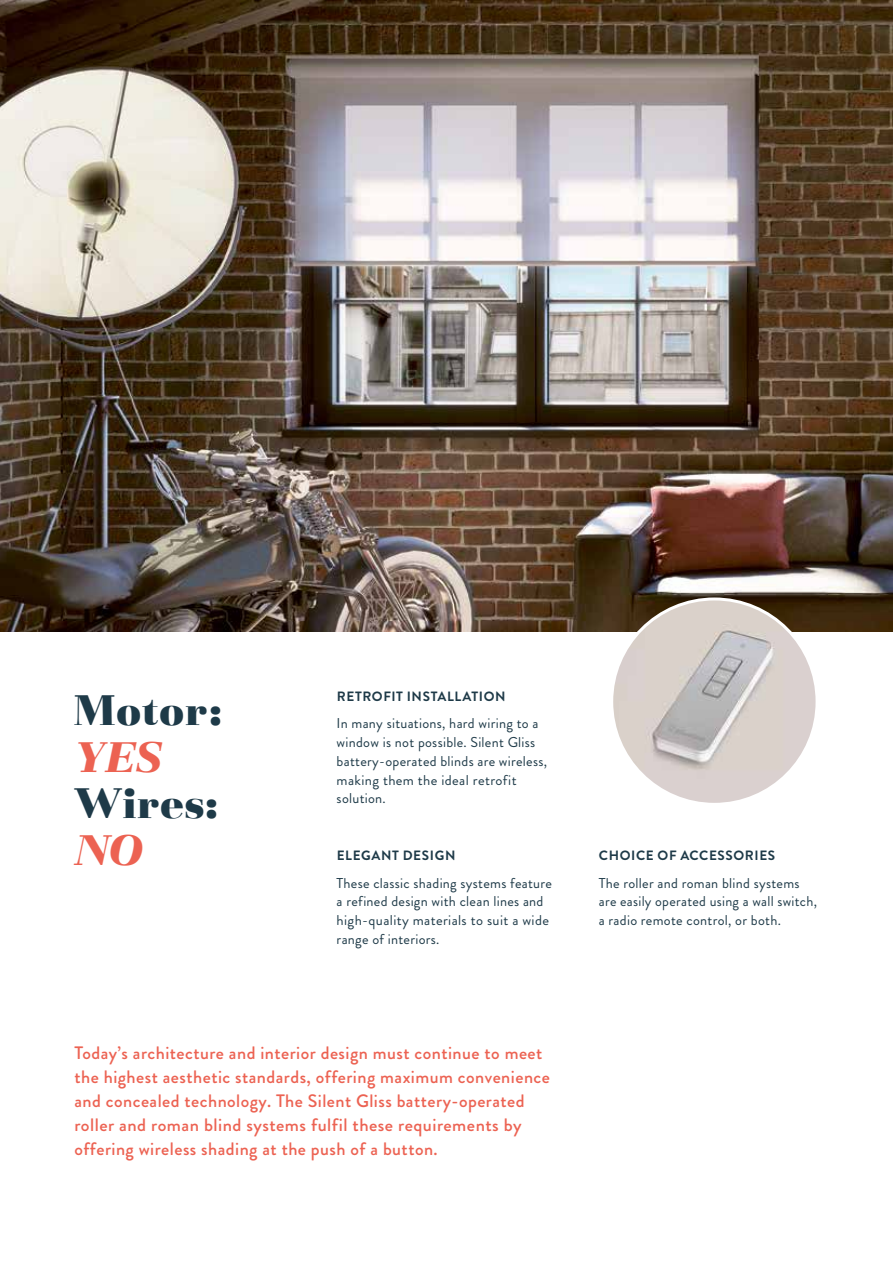
<style>
.page{position:relative;width:893px;height:1263px;background:#fff}
.page>*{position:absolute;margin:0;border:0;box-sizing:border-box;transform-origin:0 0}
.t1{font:900 44.25px "Basilia";letter-spacing:.02em;color:#1e3a48}
.t2{font:italic 900 44.25px "Basilia";color:#ec6252}
.t3{font:500 18px/24px "Brandon Grotesque";letter-spacing:.025em;color:#ec6252}
.t4{font:14.25px/18.8px "Brandon Grotesque";letter-spacing:.02em;color:#1e3a48}
.t5{font:700 13.5px "Brandon Grotesque";letter-spacing:.045em;color:#1e3a48}
</style>
<div class="page">
<img style="left:0;top:0;width:893px;height:631px">
<img style="left:612px;top:599px;width:205px;height:205px;border-radius:103px">
<h1 class="t1" style="left:74px;top:683px;width:149px">Motor:</h1>
<h1 class="t2" style="left:74px;top:731px;width:89px">YES</h1>
<h1 class="t1" style="left:74px;top:776px;width:145px">Wires:</h1>
<h1 class="t2" style="left:74px;top:824px;width:70px">NO</h1>
<p class="t5" style="left:337px;top:687px;width:170px">RETROFIT INSTALLATION</p>
<p class="t4" style="left:337px;top:714px;width:212px">In many situations, hard wiring to a window is not possible. Silent Gliss battery-operated blinds are wireless, making them the ideal retrofit solution.</p>
<p class="t5" style="left:337px;top:846px;width:120px">ELEGANT DESIGN</p>
<p class="t4" style="left:337px;top:874px;width:217px">These classic shading systems feature a refined design with clean lines and high-quality materials to suit a wide range of interiors.</p>
<p class="t3" style="left:74px;top:1041px;width:477px">Today’s architecture and interior design must continue to meet the highest aesthetic standards, offering maximum convenience and concealed technology. The Silent Gliss battery-operated roller and roman blind systems fulfil these requirements by offering wireless shading at the push of a button.</p>
<p class="t5" style="left:599px;top:846px;width:178px">CHOICE OF ACCESSORIES</p>
<p class="t4" style="left:599px;top:874px;width:220px">The roller and roman blind systems are easily operated using a wall switch, a radio remote control, or both.</p>
</div>
